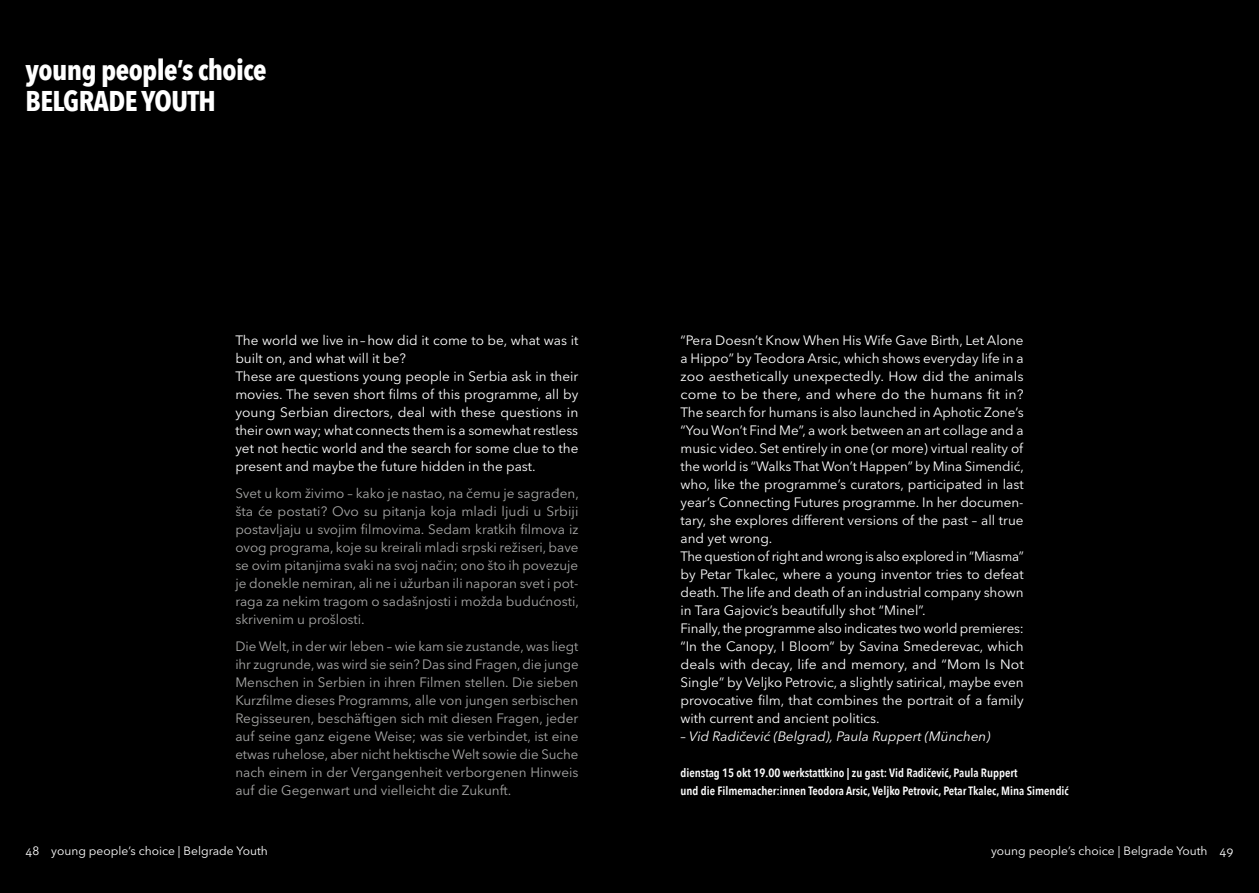
<style>
.page{position:relative;width:1259px;height:893px;background:#fff}
.page>*{position:absolute;margin:0;border:0;box-sizing:border-box;transform-origin:0 0}
.t1{font:700 28.5px/31.5px "Avenir Next Condensed";letter-spacing:-.02em;color:#fff}
.t2{font:13.5px/18px "Avenir Next LT Pro";color:#fff}
.t3{font:13.5px/18px "Avenir Next LT Pro";color:#a8a8a7;text-align:justify}
.t4{font:italic 13.5px "Avenir Next LT Pro";color:#fff}
.t5{font:600 12px/18px "Avenir Next Condensed";color:#fff}
.t6{font:12px "Avenir Next LT Pro";color:#fff}
.s1{font-style:normal}
</style>
<div class="page">
<div style="left:0;top:0;width:629px;height:893px;background:#000"></div>
<div style="left:629px;top:0;width:630px;height:893px;background:#000"></div>
<h1 class="t1" style="left:26px;top:54px;width:242px">young people’s choice<br>BELGRADE YOUTH</h1>
<p class="t2" style="left:235px;top:331px;width:345px">The world we live in–how did it come to be, what was it built on, and what will it be?<br>These are questions young people in Serbia ask in their movies. The seven short films of this programme, all by young Serbian directors, deal with these questions in their own way; what connects them is a somewhat restless yet not hectic world and the search for some clue to the present and maybe the future hidden in the past.</p>
<p class="t3" style="left:235px;top:484px;width:345px">Svet u kom živimo – kako je nastao, na čemu je sagrađen, šta će postati? Ovo su pitanja koja mladi ljudi u Srbiji postavljaju u svojim filmovima. Sedam kratkih filmova iz ovog programa, koje su kreirali mladi srpski režiseri, bave se ovim pitanjima svaki na svoj način; ono što ih povezuje je donekle nemiran, ali ne i užurban ili naporan svet i pot&shy;raga za nekim tragom o sadašnjosti i možda budućnosti, skrivenim u prošlosti.</p>
<p class="t3" style="left:235px;top:637px;width:345px">Die Welt, in der wir leben – wie kam sie zustande, was liegt ihr zugrunde, was wird sie sein? Das sind Fragen, die junge Menschen in Serbien in ihren Filmen stellen. Die sieben Kurzfilme dieses Programms, alle von jungen serbischen Regisseuren, beschäftigen sich mit diesen Fragen, jeder auf seine ganz eigene Weise; was sie verbindet, ist eine etwas ruhelose, aber nicht hektische Welt sowie die Suche nach einem in der Vergangenheit verborgenen Hinweis auf die Gegenwart und vielleicht die Zukunft.</p>
<p class="t2" style="left:680px;top:331px;width:345px">“Pera Doesn’t Know When His Wife Gave Birth, Let Alone a Hippo” by Teodora Arsic, which shows everyday life in a zoo aesthetically unexpectedly. How did the animals come to be there, and where do the humans fit in?<br>The search for humans is also launched in Aphotic Zone’s “You Won’t Find Me”, a work between an art collage and a music video. Set entirely in one (or more) virtual reality of the world is “Walks That Won’t Happen” by Mina Simendić, who, like the programme’s curators, participated in last year’s Connecting Futures programme. In her documen&shy;tary, she explores different versions of the past – all true and yet wrong.<br>The question of right and wrong is also explored in “Miasma” by Petar Tkalec, where a young inventor tries to defeat death. The life and death of an industrial company shown in Tara Gajovic’s beautifully shot “Minel”.<br>Finally, the programme also indicates two world premieres: “In the Canopy, I Bloom“ by Savina Smederevac, which deals with decay, life and memory, and “Mom Is Not Single” by Veljko Petrovic, a slightly satirical, maybe even provocative film, that combines the portrait of a family with current and ancient politics.</p>
<p class="t4" style="left:680px;top:728px;width:311px"><span class="s1">–</span> Vid Radičević (Belgrad), Paula Ruppert (München)</p>
<p class="t5" style="left:680px;top:764px;width:390px">dienstag 15 okt 19.00 werkstattkino | zu gast: Vid Radičević, Paula Ruppert<br>und die Filmemacher:innen Teodora Arsic, Veljko Petrovic, Petar Tkalec, Mina Simendić</p>
<p class="t6" style="left:26px;top:844px;width:244px">48 young people’s choice | Belgrade Youth</p>
<p class="t6" style="left:991px;top:844px;width:244px">young people’s choice | Belgrade Youth 49</p>
</div>
